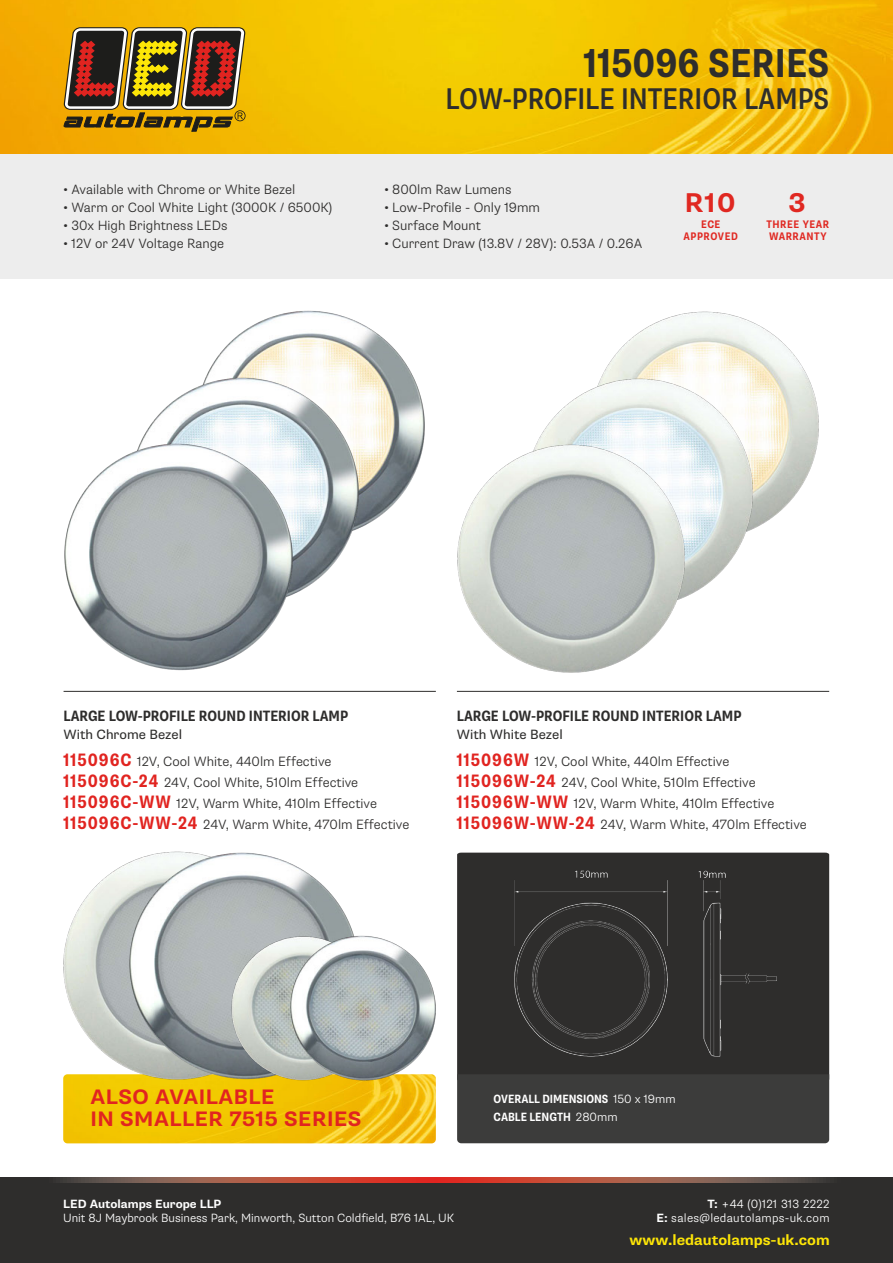
<style>
.page{position:relative;width:893px;height:1263px;background:#fff}
.page>*{position:absolute;margin:0;border:0;box-sizing:border-box;transform-origin:0 0}
.t1{font:700 condensed 40.5px "Supria Sans";color:#2e2d2c}
.t2{font:500 condensed 30px "Supria Sans";color:#2e2d2c}
.t3{font:700 27.3px "Supria Sans";color:#e02821}
.t4{font:700 21px "Supria Sans";letter-spacing:.025em;color:#e12420}
.t5{font:700 condensed 15px "Supria Sans";color:#2e2d2c}
.t6{font:700 15px "Supria Sans";color:#fde507}
.t7{font:300 13.5px "Supria Sans";color:#2e2d2c}
.t8{font:13.5px "Supria Sans";color:#2e2d2c}
.t9{font:300 12px "Supria Sans";color:#fff}
.t10{font:300 12px "Supria Sans";letter-spacing:.025em;color:#fff}
.t11{font:700 condensed 12px "Supria Sans";color:#fff}
.t12{font:700 12px "Supria Sans";color:#fff}
.t13{font:700 condensed 10.95px/12px "Supria Sans";letter-spacing:.05em;color:#e02821}
.s1{font-weight:700;font-stretch:condensed;font-size:18px;color:#e12420}
.s2{font-weight:300;font-stretch:normal}
.s3{font-weight:700}
</style>
<div class="page">
<div style="left:0;top:1178px;width:893px;height:85px;background:#2e2d2c"></div>
<img style="left:0;top:0;width:893px;height:154px">
<img style="left:63px;top:1095px;width:373px;height:48px">
<img style="left:63px;top:868px;width:131px;height:227px">
<img style="left:607px;top:311px;width:212px;height:211px">
<img style="left:211px;top:310px;width:214px;height:212px">
<svg style="left:64px;top:27px;width:182px;height:104px;background:#85612c"></svg>
<svg style="left:60px;top:1178px;width:766px;height:4px;background:#a44f40"></svg>
<div style="left:0;top:154px;width:893px;height:125px;background:#ededed"></div>
<div style="left:457px;top:853px;width:372px;height:221px;background:#2e2d2c"></div>
<div style="left:457px;top:1074px;width:372px;height:69px;background:#3c3c3b"></div>
<hr style="left:64px;top:691px;width:372px;height:1px;background:#2e2d2c">
<img style="left:146px;top:366px;width:226px;height:222px">
<img style="left:64px;top:432px;width:241px;height:239px">
<div style="left:491px;top:869px;width:308px;height:188px;background:#2e2d2c"></div>
<img style="left:542px;top:367px;width:224px;height:223px">
<img style="left:457px;top:433px;width:241px;height:240px">
<hr style="left:457px;top:691px;width:372px;height:1px;background:#2e2d2c">
<img style="left:119px;top:851px;width:217px;height:243px">
<img style="left:194px;top:900px;width:60px;height:219px">
<img style="left:254px;top:900px;width:220px;height:219px">
<p class="t7" style="left:64px;top:181px;width:233px">• Available with Chrome or White Bezel</p>
<p class="t7" style="left:64px;top:199px;width:270px">• Warm or Cool White Light (3000K / 6500K)</p>
<p class="t7" style="left:64px;top:217px;width:166px">• 30x High Brightness LEDs</p>
<p class="t7" style="left:64px;top:235px;width:162px">• 12V or 24V Voltage Range</p>
<p class="t1" style="left:584px;top:39px;width:247px">115096 SERIES</p>
<p class="t2" style="left:446px;top:80px;width:385px">LOW-PROFILE INTERIOR LAMPS</p>
<p class="t7" style="left:384px;top:181px;width:129px">• 800lm Raw Lumens</p>
<p class="t7" style="left:384px;top:199px;width:157px">• Low-Profile - Only 19mm</p>
<p class="t7" style="left:384px;top:217px;width:98px">• Surface Mount</p>
<p class="t7" style="left:384px;top:235px;width:259px">• Current Draw (13.8V / 28V): 0.53A / 0.26A</p>
<p class="t3" style="left:685px;top:186px;width:52px">R10</p>
<p class="t13" style="left:683px;top:218px;width:56px;text-align:center">ECE<br>APPROVED</p>
<p class="t3" style="left:788px;top:186px;width:19px">3</p>
<p class="t13" style="left:766px;top:218px;width:64px">THREE YEAR<br>WARRANTY</p>
<p class="t5" style="left:64px;top:706px;width:286px">LARGE LOW-PROFILE ROUND INTERIOR LAMP</p>
<p class="t8" style="left:64px;top:726px;width:120px">With Chrome Bezel</p>
<p class="t7" style="left:64px;top:753px;width:269px"><span class="s1">115096C</span> 12V, Cool White, 440lm Effective</p>
<p class="t7" style="left:64px;top:774px;width:296px"><span class="s1">115096C-24</span> 24V, Cool White, 510lm Effective</p>
<p class="t7" style="left:64px;top:795px;width:315px"><span class="s1">115096C-WW</span> 12V, Warm White, 410lm Effective</p>
<p class="t7" style="left:64px;top:816px;width:347px"><span class="s1">115096C-WW-24</span> 24V, Warm White, 470lm Effective</p>
<p class="t5" style="left:457px;top:706px;width:286px">LARGE LOW-PROFILE ROUND INTERIOR LAMP</p>
<p class="t8" style="left:457px;top:726px;width:107px">With White Bezel</p>
<p class="t7" style="left:457px;top:753px;width:274px"><span class="s1">115096W</span> 12V, Cool White, 440lm Effective</p>
<p class="t7" style="left:457px;top:774px;width:300px"><span class="s1">115096W-24</span> 24V, Cool White, 510lm Effective</p>
<p class="t7" style="left:457px;top:795px;width:319px"><span class="s1">115096W-WW</span> 12V, Warm White, 410lm Effective</p>
<p class="t7" style="left:457px;top:816px;width:351px"><span class="s1">115096W-WW-24</span> 24V, Warm White, 470lm Effective</p>
<p class="t4" style="left:90px;top:1084px;width:186px">ALSO AVAILABLE</p>
<p class="t4" style="left:90px;top:1106px;width:273px">IN SMALLER 7515 SERIES</p>
<p class="t11" style="left:494px;top:1092px;width:183px">OVERALL DIMENSIONS <span class="s2">150 x 19mm</span></p>
<p class="t11" style="left:494px;top:1110px;width:125px">CABLE LENGTH <span class="s2">280mm</span></p>
<p class="t12" style="left:63px;top:1196px;width:160px">LED Autolamps Europe LLP</p>
<p class="t9" style="left:63px;top:1211px;width:392px">Unit 8J Maybrook Business Park, Minworth, Sutton Coldfield, B76 1AL, UK</p>
<p class="t10" style="left:707px;top:1196px;width:124px"><span class="s3">T:</span> +44 (0)121 313 2222</p>
<p class="t10" style="left:657px;top:1211px;width:175px"><span class="s3">E:</span> sales@ledautolamps-uk.com</p>
<p class="t6" style="left:630px;top:1230px;width:202px">www.ledautolamps-uk.com</p>
</div>
